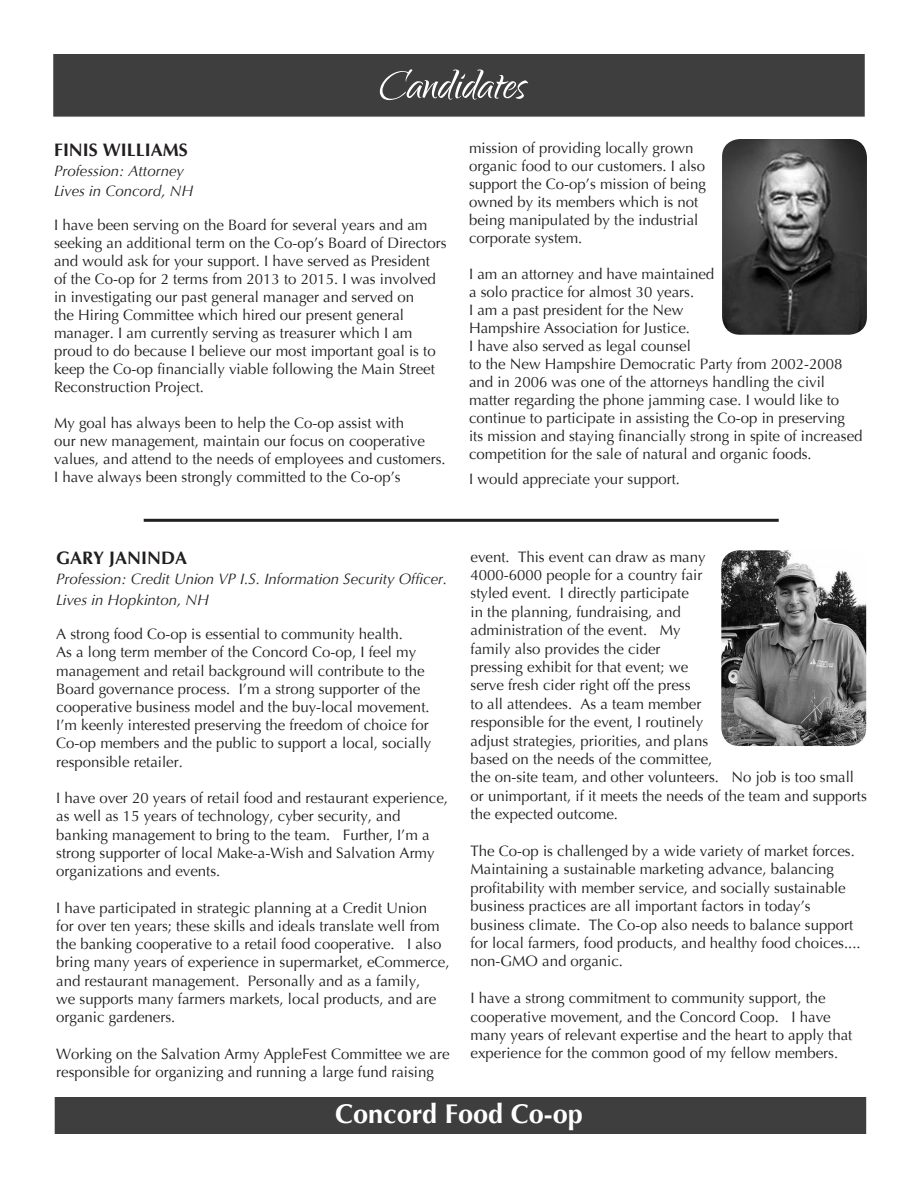
<style>
.page{position:relative;width:918px;height:1188px;background:#fff}
.page>*{position:absolute;margin:0;border:0;box-sizing:border-box;transform-origin:0 0}
.t1{font:54px "Qwigley";color:#fff}
.t2{font:700 27px "Optima";color:#fff}
.t3{font:700 18px "Optima";color:#231f20}
.t4{font:15px/18px "Optima";color:#231f20}
.t5{font:italic 15px "Optima";color:#231f20}
</style>
<div class="page">
<hr style="left:144px;top:519px;width:635px;height:3px;background:#231f20">
<img style="left:722px;top:139px;width:145px;height:196px">
<img style="left:721px;top:550px;width:145px;height:196px">
<div style="left:53px;top:54px;width:812px;height:63px;background:#3e3e3f;border:2px solid #3e3e3f"></div>
<div style="left:55px;top:1097px;width:811px;height:37px;background:#3e3e3f"></div>
<p class="t1" style="left:379px;top:56px;width:150px">Candidates</p>
<p class="t3" style="left:54px;top:139px;width:135px">FINIS WILLIAMS</p>
<p class="t5" style="left:54px;top:162px;width:132px">Profession: Attorney</p>
<p class="t5" style="left:54px;top:182px;width:141px">Lives in Concord, NH</p>
<p class="t4" style="left:54px;top:216px;width:394px">I have been serving on the Board for several years and am seeking an additional term on the Co-op’s Board of Directors and would ask for your support. I have served as President<br>of the Co-op for 2 terms from 2013 to 2015. I was involved in investigating our past general manager and served on<br>the Hiring Committee which hired our present general manager. I am currently serving as treasurer which I am proud to do because I believe our most important goal is to keep the Co-op financially viable following the Main Street Reconstruction Project.</p>
<p class="t4" style="left:54px;top:414px;width:393px">My goal has always been to help the Co-op assist with<br>our new management, maintain our focus on cooperative values, and attend to the needs of employees and customers.<br>I have always been strongly committed to the Co-op’s</p>
<p class="t4" style="left:469px;top:139px;width:238px">mission of providing locally grown organic food to our customers. I also support the Co-op’s mission of being owned by its members which is not being manipulated by the industrial corporate system.</p>
<p class="t4" style="left:469px;top:265px;width:395px">I am an attorney and have maintained<br>a solo practice for almost 30 years.<br>I am a past president for the New<br>Hampshire Association for Justice.<br>I have also served as legal counsel<br>to the New Hampshire Democratic Party from 2002-2008 and in 2006 was one of the attorneys handling the civil matter regarding the phone jamming case. I would like to continue to participate in assisting the Co-op in preserving its mission and staying financially strong in spite of increased competition for the sale of natural and organic foods.</p>
<p class="t4" style="left:469px;top:470px;width:212px">I would appreciate your support.</p>
<p class="t3" style="left:56px;top:547px;width:133px">GARY JANINDA</p>
<p class="t5" style="left:56px;top:571px;width:393px">Profession: Credit Union VP I.S. Information Security Officer.</p>
<p class="t5" style="left:56px;top:591px;width:154px">Lives in Hopkinton, NH</p>
<p class="t4" style="left:56px;top:625px;width:377px">A strong food Co-op is essential to community health.<br>As a long term member of the Concord Co-op, I feel my management and retail background will contribute to the Board governance process. I’m a strong supporter of the cooperative business model and the buy-local movement.<br>I’m keenly interested preserving the freedom of choice for Co-op members and the public to support a local, socially responsible retailer.</p>
<p class="t4" style="left:56px;top:789px;width:393px">I have over 20 years of retail food and restaurant experience, as well as 15 years of technology, cyber security, and banking management to bring to the team. Further, I’m a strong supporter of local Make-a-Wish and Salvation Army organizations and events.</p>
<p class="t4" style="left:56px;top:899px;width:395px">I have participated in strategic planning at a Credit Union<br>for over ten years; these skills and ideals translate well from the banking cooperative to a retail food cooperative. I also bring many years of experience in supermarket, eCommerce, and restaurant management. Personally and as a family,<br>we supports many farmers markets, local products, and are organic gardeners.</p>
<p class="t4" style="left:56px;top:1045px;width:395px">Working on the Salvation Army AppleFest Committee we are responsible for organizing and running a large fund raising</p>
<p class="t4" style="left:471px;top:548px;width:398px;line-height:18.5px">event. This event can draw as many<br>4000-6000 people for a country fair<br>styled event. I directly participate<br>in the planning, fundraising, and<br>administration of the event. My<br>family also provides the cider<br>pressing exhibit for that event; we<br>serve fresh cider right off the press<br>to all attendees. As a team member<br>responsible for the event, I routinely<br>adjust strategies, priorities, and plans<br>based on the needs of the committee,<br>the on-site team, and other volunteers. No job is too small or unimportant, if it meets the needs of the team and supports the expected outcome.</p>
<p class="t4" style="left:471px;top:842px;width:392px;line-height:18.5px">The Co-op is challenged by a wide variety of market forces.<br>Maintaining a sustainable marketing advance, balancing profitability with member service, and socially sustainable business practices are all important factors in today’s business climate. The Co-op also needs to balance support for local farmers, food products, and healthy food choices.... non-GMO and organic.</p>
<p class="t4" style="left:471px;top:989px;width:383px;line-height:18.5px">I have a strong commitment to community support, the cooperative movement, and the Concord Coop. I have many years of relevant expertise and the heart to apply that experience for the common good of my fellow members.</p>
<p class="t2" style="left:335px;top:1098px;width:249px">Concord Food Co-op</p>
</div>
